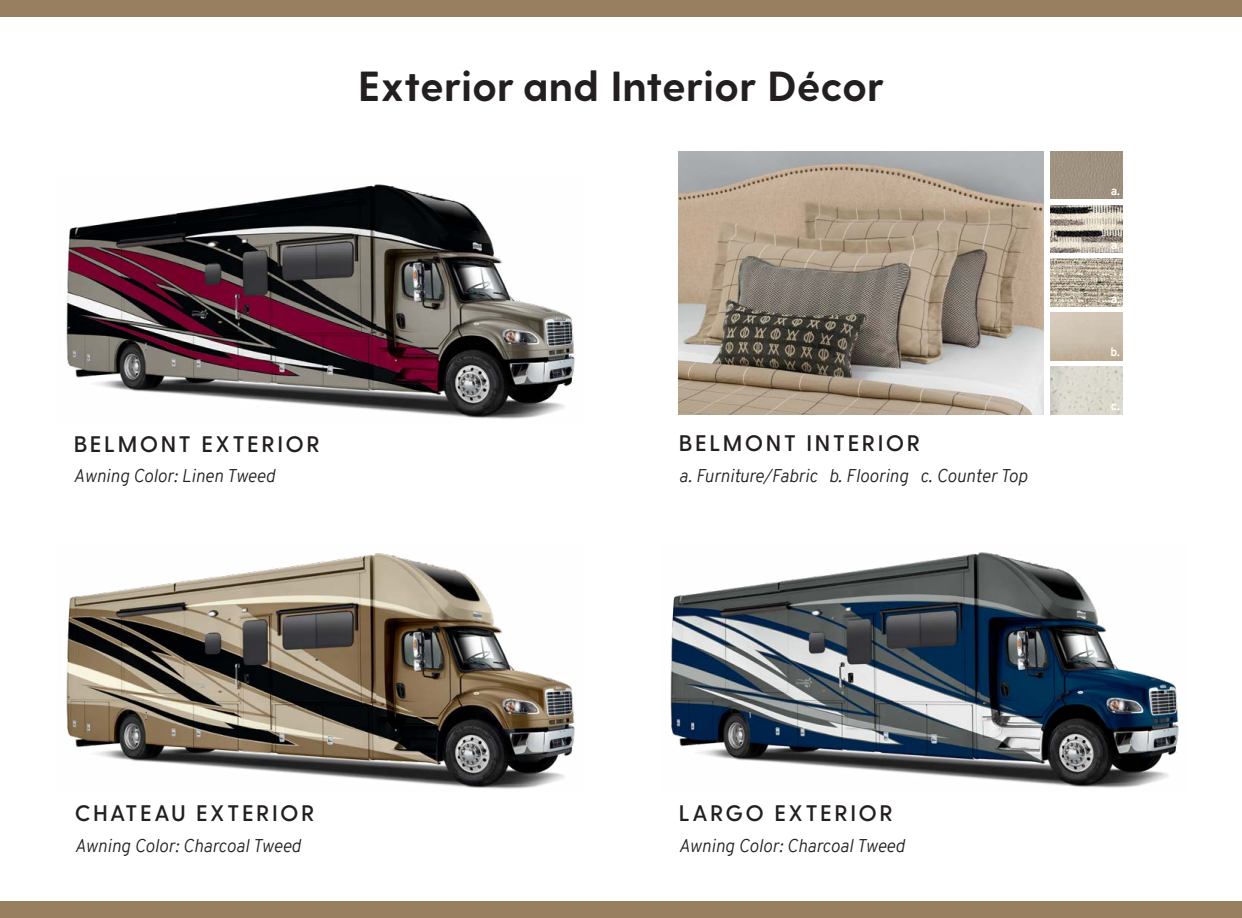
<style>
.page{position:relative;width:1242px;height:918px;background:#fff}
.page>*{position:absolute;margin:0;border:0;box-sizing:border-box;transform-origin:0 0}
.t1{font:700 42px "Greycliff CF";color:#231f20}
.t2{font:600 22.5px "Greycliff CF";letter-spacing:.11em;color:#231f20}
.t3{font:italic 300 18px "Overpass";color:#231f20}
.t4{font:700 12px "Overpass";color:#fff}
</style>
<div class="page">
<div style="left:0;top:0;width:1242px;height:17px;background:#977f5f"></div>
<div style="left:0;top:901px;width:1242px;height:17px;background:#977f5f"></div>
<img style="left:670px;top:552px;width:509px;height:236px">
<img style="left:66px;top:553px;width:509px;height:236px">
<img style="left:66px;top:184px;width:509px;height:235px">
<img style="left:679px;top:151px;width:364px;height:263px">
<img style="left:1050px;top:367px;width:73px;height:47px">
<img style="left:1050px;top:259px;width:73px;height:47px">
<img style="left:1050px;top:205px;width:73px;height:48px">
<div style="left:1050px;top:151px;width:73px;height:48px;background:#9f9281"></div>
<h1 class="t1" style="left:358px;top:62px;width:528px">Exterior and Interior Décor</h1>
<p class="t2" style="left:74px;top:430px;width:248px">BELMONT EXTERIOR</p>
<p class="t3" style="left:74px;top:463px;width:203px">Awning Color: Linen Tweed</p>
<p class="t2" style="left:679px;top:430px;width:243px">BELMONT INTERIOR</p>
<p class="t3" style="left:679px;top:463px;width:350px">a. Furniture/Fabric b. Flooring c. Counter Top</p>
<p class="t4" style="left:1111px;top:182px;width:11px">a.</p>
<p class="t4" style="left:1111px;top:236px;width:11px">a.</p>
<p class="t4" style="left:1111px;top:290px;width:11px">a.</p>
<p class="t4" style="left:1111px;top:344px;width:11px">b.</p>
<p class="t4" style="left:1111px;top:397px;width:11px">c.</p>
<p class="t2" style="left:75px;top:800px;width:241px">CHATEAU EXTERIOR</p>
<p class="t3" style="left:75px;top:833px;width:228px">Awning Color: Charcoal Tweed</p>
<p class="t2" style="left:679px;top:800px;width:216px">LARGO EXTERIOR</p>
<p class="t3" style="left:679px;top:833px;width:228px">Awning Color: Charcoal Tweed</p>
</div>
